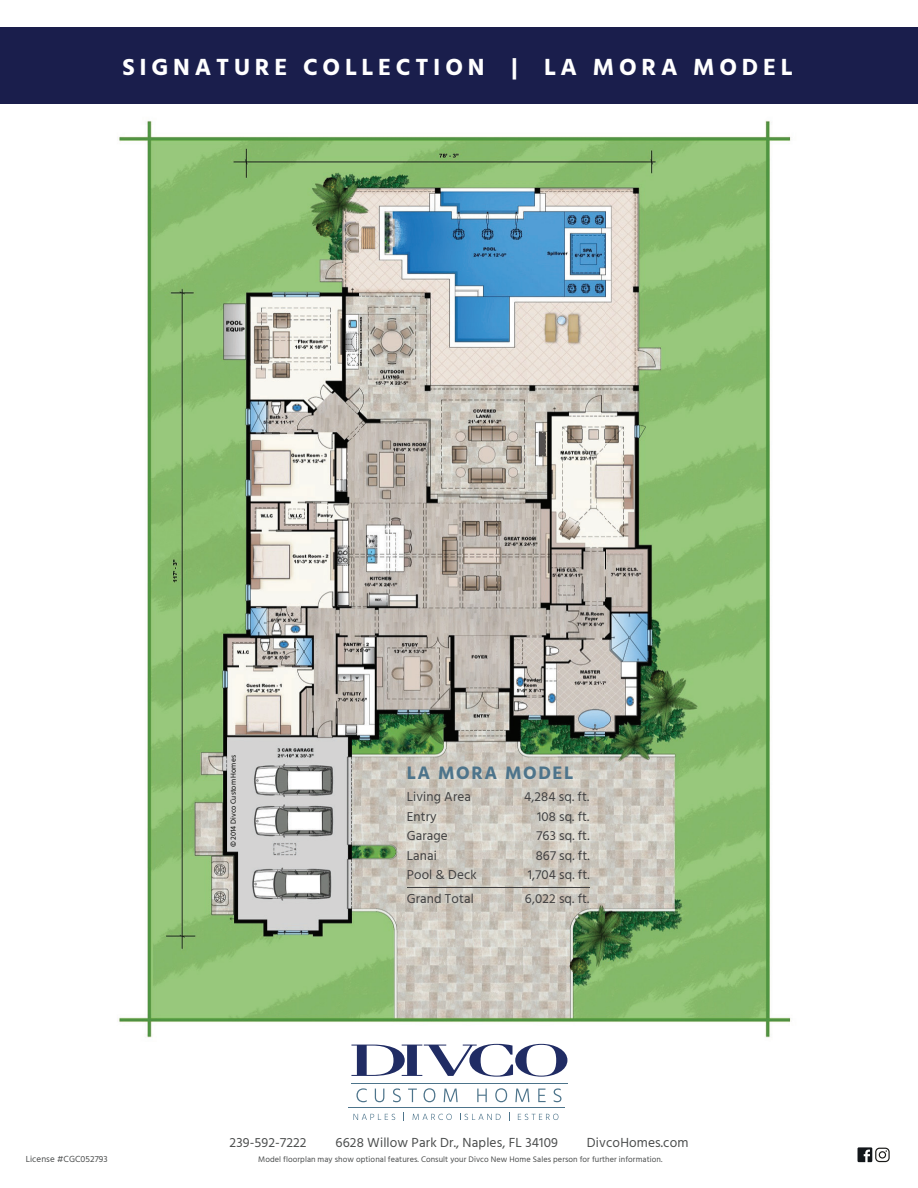
<style>
.page{position:relative;width:918px;height:1188px;background:#fff}
.page>*{position:absolute;margin:0;border:0;box-sizing:border-box;transform-origin:0 0}
.t1{font:700 24px "Hind Siliguri";letter-spacing:.2em;color:#fff}
.t2{font:700 18.6px "Hind Siliguri";letter-spacing:.085em;color:#4d748b}
.t3{font:13.5px "Hind Siliguri";letter-spacing:.01em;color:#4a4c4c}
.t4{font:13.2px "Hind Siliguri";letter-spacing:.01em;color:#404041}
.t5{font:9px "Hind Siliguri";letter-spacing:.01em;color:#4a4c4c}
.t6{font:8.25px "Hind Siliguri";letter-spacing:.01em;color:#4a4c4c}
.t7{font:7.5px "Hind Siliguri";color:#040503}
</style>
<div class="page">
<img style="left:118px;top:120px;width:673px;height:924px">
<div style="left:0;top:27px;width:918px;height:77px;background:#1a1e4c"></div>
<hr style="left:407px;top:887px;width:183px;height:1px;background:#404041">
<svg style="left:356px;top:1088px;width:11px;height:14px"></svg>
<svg style="left:375px;top:1089px;width:9px;height:13px"></svg>
<svg style="left:393px;top:1088px;width:8px;height:14px"></svg>
<svg style="left:408px;top:1089px;width:9px;height:13px"></svg>
<svg style="left:424px;top:1088px;width:11px;height:14px"></svg>
<svg style="left:444px;top:1089px;width:14px;height:13px"></svg>
<svg style="left:477px;top:1089px;width:10px;height:13px"></svg>
<svg style="left:495px;top:1088px;width:12px;height:14px"></svg>
<svg style="left:515px;top:1089px;width:14px;height:13px"></svg>
<svg style="left:538px;top:1089px;width:8px;height:13px"></svg>
<svg style="left:554px;top:1088px;width:7px;height:14px"></svg>
<hr style="left:351px;top:1083px;width:216px;height:1px;background:#4d748b">
<hr style="left:348px;top:1107px;width:216px;height:1px;background:#4d748b">
<svg style="left:351px;top:1044px;width:216px;height:33px"></svg>
<svg style="left:353px;top:1114px;width:42px;height:6px"></svg>
<svg style="left:413px;top:1114px;width:39px;height:6px"></svg>
<svg style="left:460px;top:1114px;width:41px;height:6px"></svg>
<svg style="left:518px;top:1114px;width:40px;height:6px"></svg>
<svg style="left:858px;top:1147px;width:32px;height:15px"></svg>
<h1 class="t1" style="left:122px;top:52px;width:672px">SIGNATURE COLLECTION | LA MORA MODEL</h1>
<p class="t5" style="left:26px;top:1153px;width:84px">License #CGC052793</p>
<p class="t7" style="left:229px;top:847px;width:93px;rotate:-90deg">© 2014 Divco Custom Homes</p>
<h2 class="t2" style="left:407px;top:761px;width:168px">LA MORA MODEL</h2>
<p class="t4" style="left:407px;top:789px;width:66px">Living Area</p>
<p class="t4" style="left:524px;top:789px;width:67px">4,284 sq. ft.</p>
<p class="t4" style="left:407px;top:808px;width:32px">Entry</p>
<p class="t4" style="left:537px;top:808px;width:54px">108 sq. ft.</p>
<p class="t4" style="left:407px;top:828px;width:43px">Garage</p>
<p class="t4" style="left:537px;top:828px;width:55px">763 sq. ft.</p>
<p class="t4" style="left:407px;top:847px;width:32px">Lanai</p>
<p class="t4" style="left:536px;top:847px;width:55px">867 sq. ft.</p>
<p class="t4" style="left:407px;top:867px;width:72px">Pool &amp; Deck</p>
<p class="t4" style="left:528px;top:867px;width:63px">1,704 sq. ft.</p>
<p class="t4" style="left:407px;top:891px;width:68px">Grand Total</p>
<p class="t4" style="left:525px;top:891px;width:66px">6,022 sq. ft.</p>
<p class="t3" style="left:230px;top:1134px;width:79px">239-592-7222</p>
<p class="t3" style="left:335px;top:1134px;width:224px">6628 Willow Park Dr., Naples, FL 34109</p>
<p class="t3" style="left:587px;top:1134px;width:103px">DivcoHomes.com</p>
<p class="t6" style="left:258px;top:1155px;width:406px">Model floorplan may show optional features. Consult your Divco New Home Sales person for further information.</p>
</div>
